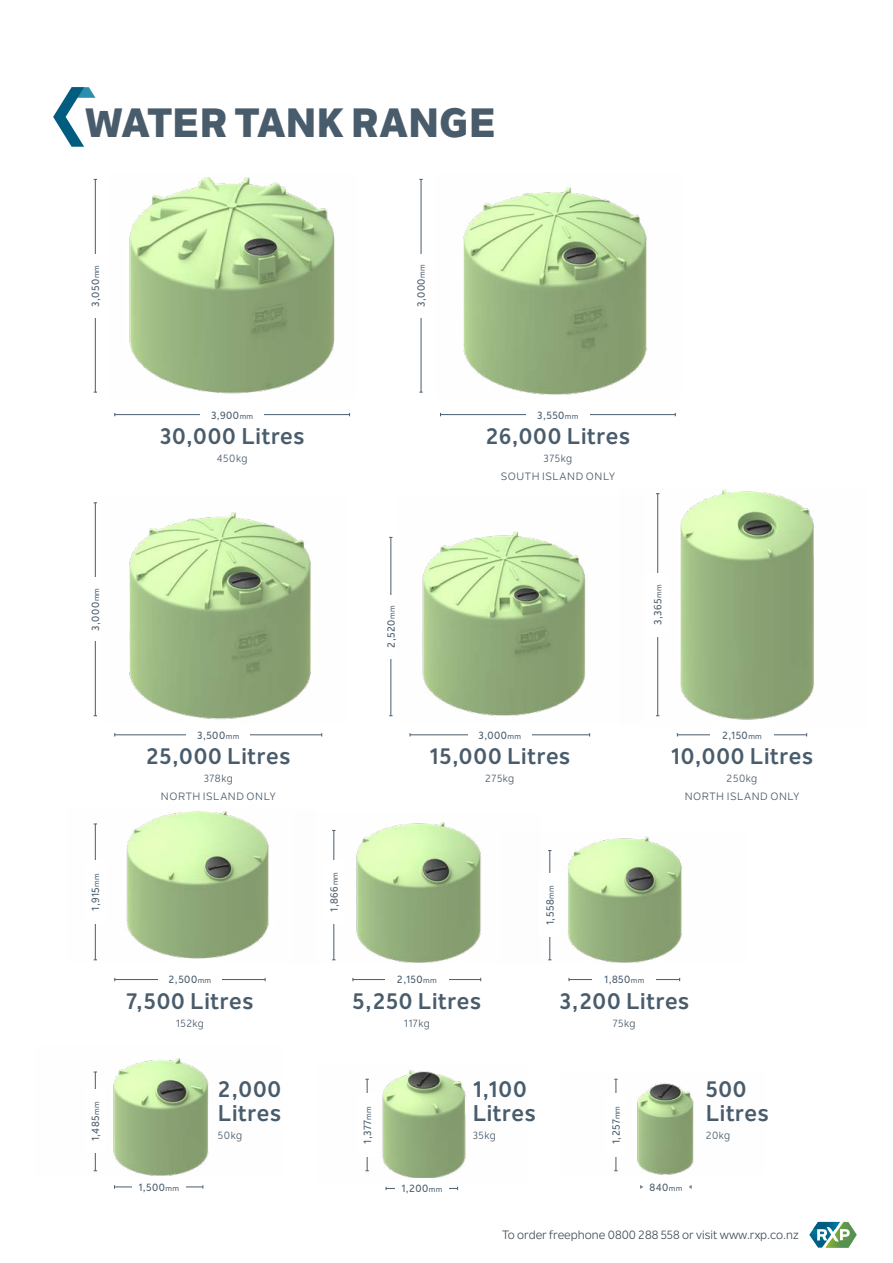
<style>
.page{position:relative;width:893px;height:1263px;background:#fff}
.page>*{position:absolute;margin:0;border:0;box-sizing:border-box;transform-origin:0 0}
.t1{font:800 40.5px "Nolan Next";letter-spacing:-.01em;color:#495c6c}
.t2{font:700 22.5px/24px "Nolan Next";letter-spacing:.03em;color:#495c6c}
.t3{font:12px "Nolan Next";color:#444f5a}
.t4{font:500 10.5px "Nolan Next";letter-spacing:.045em;color:#495c6c}
.t5{font:10.5px/18px "Nolan Next";letter-spacing:.055em;color:#495c6c;text-align:center}
.s1{font-size:7.5px}
</style>
<div class="page">
<svg style="left:53px;top:87px;width:42px;height:60px"></svg>
<svg style="left:809px;top:1222px;width:48px;height:25px"></svg>
<img style="left:93px;top:1058px;width:116px;height:118px">
<img style="left:365px;top:1070px;width:101px;height:108px">
<img style="left:614px;top:1078px;width:80px;height:96px">
<hr style="left:114px;top:1186px;width:89px;height:1px;background:#495c6c">
<div style="left:132px;top:1176px;width:53px;height:21px;background:#fff"></div>
<hr style="left:386px;top:1188px;width:72px;height:1px;background:#495c6c">
<div style="left:395px;top:1178px;width:54px;height:21px;background:#fff"></div>
<hr style="left:641px;top:1186px;width:50px;height:1px;background:#495c6c">
<div style="left:643px;top:1176px;width:46px;height:21px;background:#fff"></div>
<hr style="left:95px;top:1072px;width:1px;height:99px;background:#495c6c">
<hr style="left:367px;top:1079px;width:1px;height:92px;background:#495c6c">
<hr style="left:616px;top:1079px;width:1px;height:92px;background:#495c6c">
<div style="left:85px;top:1090px;width:21px;height:63px;background:#fff"></div>
<div style="left:357px;top:1093px;width:20px;height:63px;background:#fff"></div>
<div style="left:606px;top:1093px;width:20px;height:63px;background:#fff"></div>
<img style="left:93px;top:811px;width:176px;height:150px">
<hr style="left:115px;top:979px;width:150px;height:1px;background:#495c6c">
<div style="left:158px;top:969px;width:63px;height:21px;background:#fff"></div>
<hr style="left:95px;top:824px;width:1px;height:136px;background:#495c6c">
<div style="left:85px;top:860px;width:21px;height:63px;background:#fff"></div>
<img style="left:332px;top:822px;width:150px;height:141px">
<hr style="left:353px;top:979px;width:128px;height:1px;background:#495c6c">
<div style="left:385px;top:969px;width:63px;height:21px;background:#fff"></div>
<hr style="left:333px;top:830px;width:1px;height:130px;background:#495c6c">
<div style="left:324px;top:860px;width:20px;height:63px;background:#fff"></div>
<img style="left:548px;top:836px;width:134px;height:127px">
<hr style="left:569px;top:979px;width:111px;height:1px;background:#495c6c">
<div style="left:593px;top:969px;width:63px;height:21px;background:#fff"></div>
<hr style="left:549px;top:850px;width:1px;height:110px;background:#495c6c">
<div style="left:539px;top:874px;width:21px;height:63px;background:#fff"></div>
<hr style="left:115px;top:734px;width:207px;height:1px;background:#495c6c">
<div style="left:187px;top:724px;width:63px;height:21px;background:#fff"></div>
<hr style="left:95px;top:503px;width:1px;height:213px;background:#495c6c">
<div style="left:85px;top:578px;width:21px;height:63px;background:#fff"></div>
<hr style="left:410px;top:734px;width:180px;height:1px;background:#495c6c">
<div style="left:468px;top:724px;width:63px;height:21px;background:#fff"></div>
<hr style="left:390px;top:537px;width:1px;height:179px;background:#495c6c">
<div style="left:381px;top:595px;width:20px;height:63px;background:#fff"></div>
<img style="left:656px;top:489px;width:158px;height:231px">
<hr style="left:677px;top:734px;width:130px;height:1px;background:#495c6c">
<div style="left:710px;top:724px;width:63px;height:21px;background:#fff"></div>
<hr style="left:657px;top:494px;width:1px;height:222px;background:#495c6c">
<div style="left:647px;top:573px;width:21px;height:63px;background:#fff"></div>
<img style="left:463px;top:187px;width:184px;height:208px">
<img style="left:129px;top:512px;width:182px;height:208px">
<img style="left:422px;top:531px;width:164px;height:185px">
<hr style="left:421px;top:179px;width:1px;height:213px;background:#495c6c">
<div style="left:411px;top:254px;width:20px;height:63px;background:#fff"></div>
<hr style="left:440px;top:414px;width:235px;height:1px;background:#495c6c">
<div style="left:526px;top:404px;width:63px;height:21px;background:#fff"></div>
<img style="left:129px;top:177px;width:206px;height:217px">
<hr style="left:95px;top:179px;width:1px;height:213px;background:#495c6c">
<div style="left:85px;top:254px;width:21px;height:63px;background:#fff"></div>
<hr style="left:115px;top:414px;width:235px;height:1px;background:#495c6c">
<div style="left:201px;top:404px;width:63px;height:21px;background:#fff"></div>
<h1 class="t1" style="left:85px;top:97px;width:413px">WATER TANK RANGE</h1>
<p class="t4" style="left:89px;top:307px;width:43px;rotate:-90deg">3,050<span class="s1">mm</span></p>
<p class="t4" style="left:211px;top:408px;width:44px">3,900<span class="s1">mm</span></p>
<h2 class="t2" style="left:160px;top:424px;width:146px">30,000 Litres</h2>
<p class="t5" style="left:217px;top:449px;width:32px">450kg</p>
<p class="t4" style="left:415px;top:307px;width:44px;rotate:-90deg">3,000<span class="s1">mm</span></p>
<p class="t4" style="left:537px;top:408px;width:43px">3,550<span class="s1">mm</span></p>
<h2 class="t2" style="left:486px;top:424px;width:146px">26,000 Litres</h2>
<p class="t5" style="left:501px;top:449px;width:115px">375kg<br>SOUTH ISLAND ONLY</p>
<p class="t4" style="left:89px;top:631px;width:44px;rotate:-90deg">3,000<span class="s1">mm</span></p>
<p class="t4" style="left:197px;top:729px;width:44px">3,500<span class="s1">mm</span></p>
<h2 class="t2" style="left:146px;top:744px;width:146px">25,000 Litres</h2>
<p class="t5" style="left:161px;top:770px;width:116px">378kg<br>NORTH ISLAND ONLY</p>
<p class="t4" style="left:89px;top:911px;width:39px;rotate:-90deg">1,915<span class="s1">mm</span></p>
<p class="t4" style="left:169px;top:973px;width:44px">2,500<span class="s1">mm</span></p>
<h2 class="t2" style="left:126px;top:989px;width:128px">7,500 Litres</h2>
<p class="t5" style="left:176px;top:1014px;width:30px">152kg</p>
<p class="t4" style="left:385px;top:647px;width:44px;rotate:-90deg">2,520<span class="s1">mm</span></p>
<p class="t4" style="left:652px;top:625px;width:42px;rotate:-90deg">3,365<span class="s1">mm</span></p>
<p class="t4" style="left:478px;top:729px;width:44px">3,000<span class="s1">mm</span></p>
<h2 class="t2" style="left:429px;top:744px;width:142px">15,000 Litres</h2>
<p class="t5" style="left:485px;top:770px;width:31px">275kg</p>
<p class="t4" style="left:722px;top:729px;width:41px">2,150<span class="s1">mm</span></p>
<h2 class="t2" style="left:671px;top:744px;width:144px">10,000 Litres</h2>
<p class="t5" style="left:685px;top:770px;width:116px">250kg<br>NORTH ISLAND ONLY</p>
<p class="t4" style="left:328px;top:912px;width:41px;rotate:-90deg">1,866<span class="s1">mm</span></p>
<p class="t4" style="left:397px;top:973px;width:41px">2,150<span class="s1">mm</span></p>
<h2 class="t2" style="left:353px;top:989px;width:130px">5,250 Litres</h2>
<p class="t5" style="left:404px;top:1014px;width:27px">117kg</p>
<p class="t4" style="left:544px;top:925px;width:41px;rotate:-90deg">1,558<span class="s1">mm</span></p>
<p class="t4" style="left:604px;top:973px;width:42px">1,850<span class="s1">mm</span></p>
<h2 class="t2" style="left:559px;top:989px;width:131px">3,200 Litres</h2>
<p class="t5" style="left:613px;top:1014px;width:24px">75kg</p>
<h2 class="t2" style="left:218px;top:1077px;width:65px">2,000<br>Litres</h2>
<p class="t5" style="left:218px;top:1126px;width:26px">50kg</p>
<h2 class="t2" style="left:473px;top:1077px;width:65px">1,100<br>Litres</h2>
<p class="t5" style="left:473px;top:1126px;width:25px">35kg</p>
<p class="t4" style="left:89px;top:1141px;width:41px;rotate:-90deg">1,485<span class="s1">mm</span></p>
<p class="t4" style="left:361px;top:1144px;width:39px;rotate:-90deg">1,377<span class="s1">mm</span></p>
<p class="t4" style="left:610px;top:1144px;width:40px;rotate:-90deg">1,257<span class="s1">mm</span></p>
<p class="t4" style="left:138px;top:1181px;width:42px">1,500<span class="s1">mm</span></p>
<p class="t4" style="left:401px;top:1182px;width:42px">1,200<span class="s1">mm</span></p>
<p class="t4" style="left:650px;top:1181px;width:34px">840<span class="s1">mm</span></p>
<h2 class="t2" style="left:706px;top:1077px;width:65px">500<br>Litres</h2>
<p class="t5" style="left:706px;top:1126px;width:26px">20kg</p>
<p class="t3" style="left:502px;top:1228px;width:298px">To order freephone 0800 288 558 or visit www.rxp.co.nz</p>
</div>
